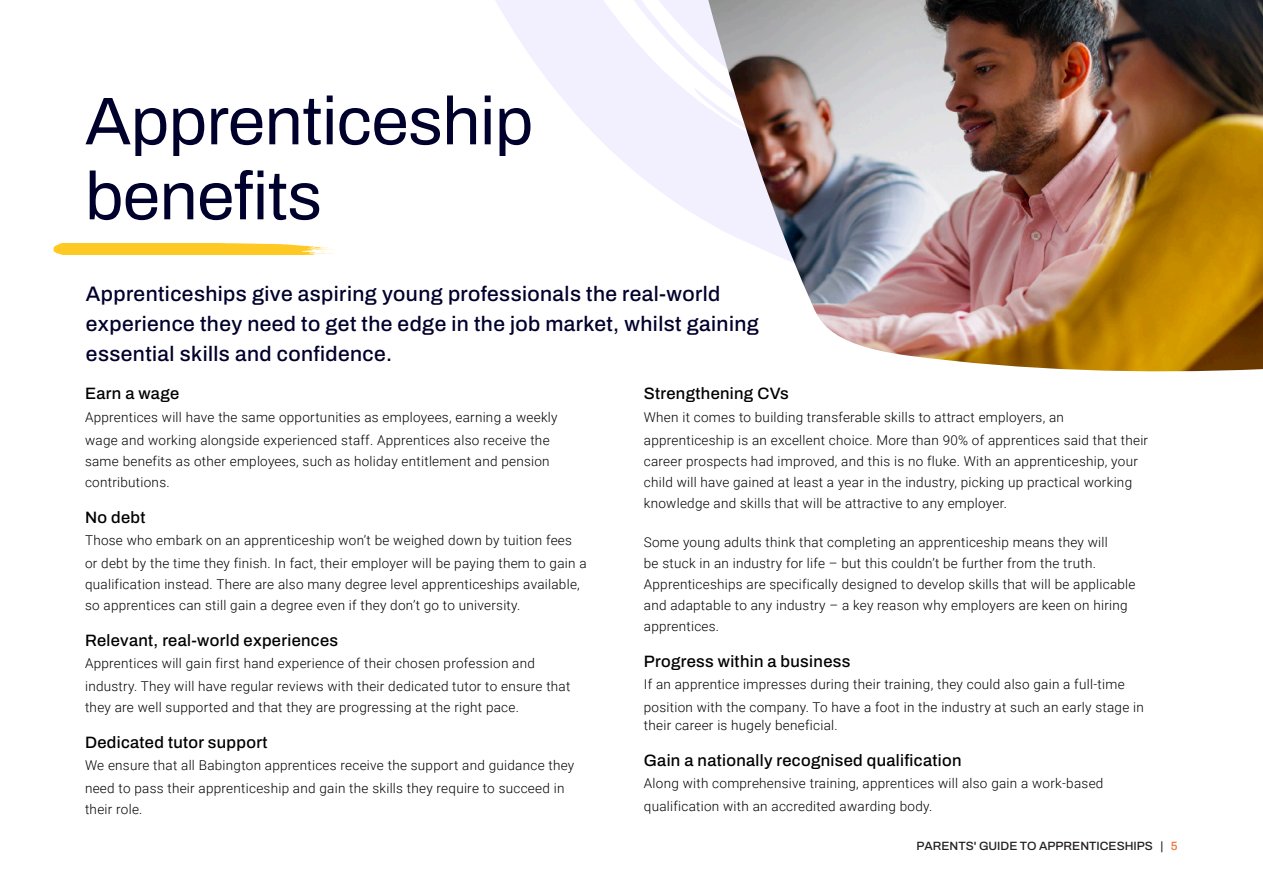
<style>
.page{position:relative;width:1263px;height:893px;background:#fff}
.page>*{position:absolute;margin:0;border:0;box-sizing:border-box;transform-origin:0 0}
.t1{font:67.5px/75px "Archivo";letter-spacing:-.005em;color:#00002c}
.Main_text_-_course{font:500 21px/30px "Archivo";letter-spacing:.02em;color:#00002c}
.Main_text_-_course_b{font:500 16.5px "Archivo";letter-spacing:.02em;color:#000}
.Main_text_-_course_b-2{font:300 13.5px/21px "Roboto";letter-spacing:.02em;color:#000}
.t2{font:500 12px "Archivo";color:#231f20}
.s1{color:#f37138}
</style>
<div class="page">
<svg style="left:495px;top:0;width:213px;height:222px"></svg>
<svg style="left:564px;top:0;width:144px;height:109px"></svg>
<img style="left:708px;top:0;width:555px;height:372px">
<svg style="left:53px;top:243px;width:283px;height:12px;background:#ffcf3f"></svg>
<p class="t1" style="left:85px;top:84px;width:450px">Apprenticeship benefits</p>
<p class="Main_text_-_course" style="left:86px;top:279px;width:674px">Apprenticeships give aspiring young professionals the real-world experience they need to get the edge in the job market, whilst gaining essential skills and confidence.</p>
<p class="Main_text_-_course_b" style="left:85px;top:381px;width:96px">Earn a wage</p>
<p class="Main_text_-_course_b-2" style="left:85px;top:405px;width:474px;line-height:22.5px">Apprentices will have the same opportunities as employees, earning a weekly wage and working alongside experienced staff. Apprentices also receive the</p>
<p class="Main_text_-_course_b-2" style="left:85px;top:450px;width:466px">same benefits as other employees, such as holiday entitlement and pension contributions.</p>
<p class="Main_text_-_course_b" style="left:85px;top:504px;width:62px">No debt</p>
<p class="Main_text_-_course_b-2" style="left:85px;top:528px;width:503px;line-height:22.5px">Those who embark on an apprenticeship won’t be weighed down by tuition fees or debt by the time they finish. In fact, their employer will be paying them to gain a</p>
<p class="Main_text_-_course_b-2" style="left:85px;top:573px;width:496px">qualification instead. There are also many degree level apprenticeships available, so apprentices can still gain a degree even if they don’t go to university.</p>
<p class="Main_text_-_course_b" style="left:85px;top:627px;width:255px">Relevant, real-world experiences</p>
<p class="Main_text_-_course_b-2" style="left:85px;top:651px;width:487px;line-height:22.5px">Apprentices will gain first hand experience of their chosen profession and industry. They will have regular reviews with their dedicated tutor to ensure that</p>
<p class="Main_text_-_course_b-2" style="left:85px;top:696px;width:435px">they are well supported and that they are progressing at the right pace.</p>
<p class="Main_text_-_course_b" style="left:85px;top:729px;width:184px">Dedicated tutor support</p>
<p class="Main_text_-_course_b-2" style="left:85px;top:753px;width:491px;line-height:22.5px">We ensure that all Babington apprentices receive the support and guidance they need to pass their apprenticeship and gain the skills they require to succeed in</p>
<p class="Main_text_-_course_b-2" style="left:85px;top:798px;width:59px">their role.</p>
<p class="Main_text_-_course_b" style="left:644px;top:381px;width:147px">Strengthening CVs</p>
<p class="Main_text_-_course_b-2" style="left:644px;top:405px;width:506px;line-height:22.5px">When it comes to building transferable skills to attract employers, an apprenticeship is an excellent choice. More than 90% of apprentices said that their</p>
<p class="Main_text_-_course_b-2" style="left:644px;top:450px;width:496px">career prospects had improved, and this is no fluke. With an apprenticeship, your child will have gained at least a year in the industry, picking up practical working knowledge and skills that will be attractive to any employer.</p>
<p class="Main_text_-_course_b-2" style="left:644px;top:531px;width:493px">Some young adults think that completing an apprenticeship means they will<br>be stuck in an industry for life – but this couldn’t be further from the truth.<br>Apprenticeships are specifically designed to develop skills that will be applicable and adaptable to any industry – a key reason why employers are keen on hiring apprentices.</p>
<p class="Main_text_-_course_b" style="left:644px;top:648px;width:208px">Progress within a business</p>
<p class="Main_text_-_course_b-2" style="left:644px;top:672px;width:501px;line-height:22.5px">If an apprentice impresses during their training, they could also gain a full-time position with the company. To have a foot in the industry at such an early stage in</p>
<p class="Main_text_-_course_b-2" style="left:644px;top:714px;width:195px">their career is hugely beneficial.</p>
<p class="Main_text_-_course_b" style="left:644px;top:747px;width:319px">Gain a nationally recognised qualification</p>
<p class="Main_text_-_course_b-2" style="left:644px;top:771px;width:461px;line-height:22.5px">Along with comprehensive training, apprentices will also gain a work-based qualification with an accredited awarding body.</p>
<p class="t2" style="left:916px;top:837px;width:263px">PARENTS' GUIDE TO APPRENTICESHIPS | <span class="s1">5</span></p>
</div>
